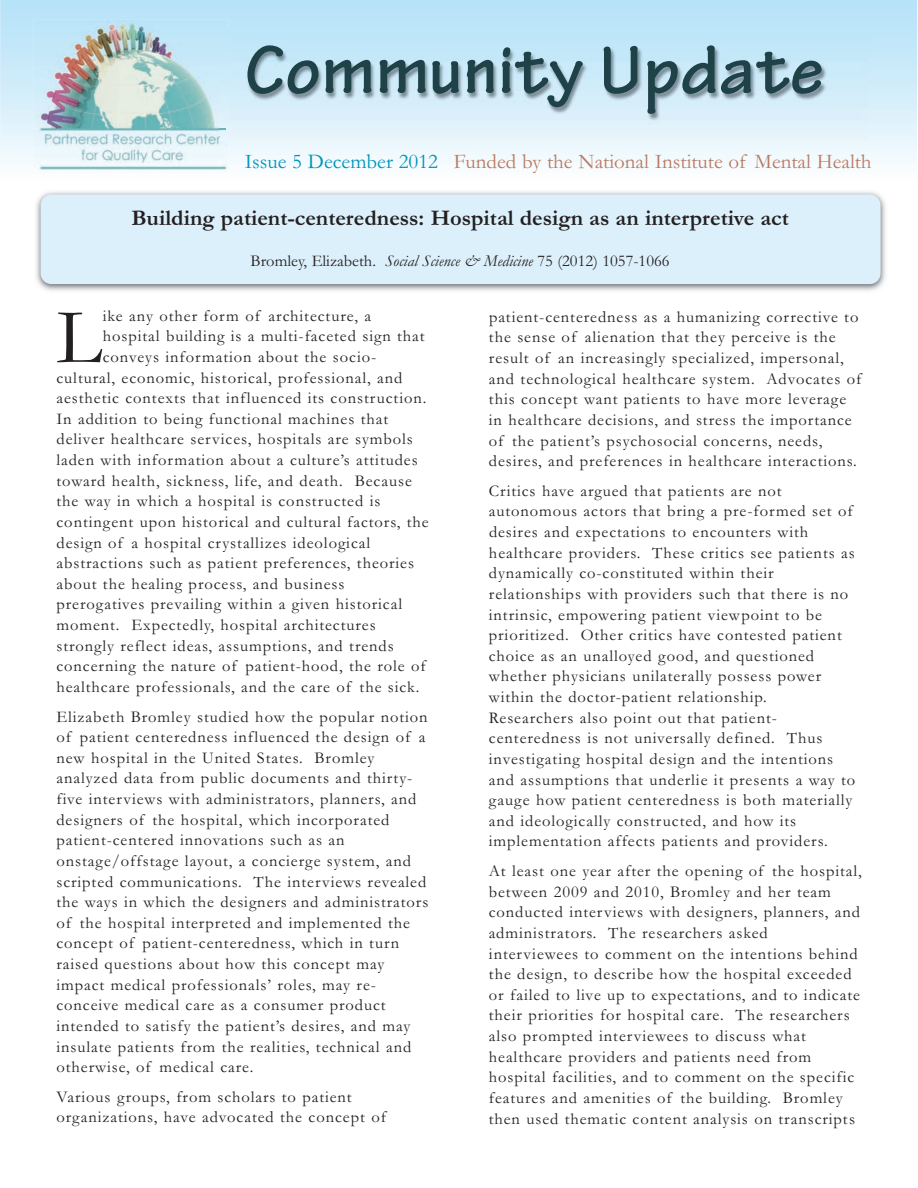
<style>
.page{position:relative;width:918px;height:1188px;background:#fff}
.page>*{position:absolute;margin:0;border:0;box-sizing:border-box;transform-origin:0 0}
.t1{font:79.5px "Garamond";color:#231f20}
.t2{font:700 72px "Tekton Pro";letter-spacing:.015em;color:#1f4248}
.t3{font:700 22.5px "Garamond";color:#231f20}
.t4{font:21px "Garamond";color:#b97961}
.t5{font:16.5px/20.7px "Garamond";letter-spacing:.055em;color:#231f20}
.t6{font:16.5px "Garamond";color:#231f20}
.s1{color:#0094ba}
.s2{font-style:italic}
</style>
<div class="page">
<img style="left:229px;top:27px;width:639px;height:113px">
<img style="left:33px;top:19px;width:196px;height:153px">
<img style="left:36px;top:191px;width:850px;height:100px">
<div style="left:41px;top:195px;width:840px;height:89px;background:#dcf0fb;border-radius:11px"></div>
<h2 class="t2" style="left:245px;top:45px;width:580px">Community Update</h2>
<p class="t4" style="left:245px;top:148px;width:628px"><span class="s1">Issue 5 December 2012</span> Funded by the National Institute of Mental Health</p>
<h3 class="t3" style="left:131px;top:204px;width:659px">Building patient-centeredness: Hospital design as an interpretive act</h3>
<p class="t6" style="left:251px;top:250px;width:420px">Bromley, Elizabeth. <span class="s2">Social Science &amp; Medicine</span> 75 (2012) 1057-1066</p>
<h1 class="t1" style="left:57px;top:288px;width:47px">L</h1>
<p class="t5" style="left:103px;top:305px;width:270px">ike any other form of architecture, a</p>
<p class="t5" style="left:103px;top:325px;width:323px">hospital building is a multi-faceted sign that</p>
<p class="t5" style="left:103px;top:346px;width:275px">conveys information about the socio-</p>
<p class="t5" style="left:57px;top:367px;width:347px">cultural, economic, historical, professional, and</p>
<p class="t5" style="left:57px;top:387px;width:371px">aesthetic contexts that influenced its construction.</p>
<p class="t5" style="left:57px;top:408px;width:333px">In addition to being functional machines that</p>
<p class="t5" style="left:57px;top:428px;width:358px">deliver healthcare services, hospitals are symbols</p>
<p class="t5" style="left:56px;top:449px;width:363px">laden with information about a culture’s attitudes</p>
<p class="t5" style="left:56px;top:470px;width:357px">toward health, sickness, life, and death. Because</p>
<p class="t5" style="left:56px;top:490px;width:326px">the way in which a hospital is constructed is</p>
<p class="t5" style="left:57px;top:511px;width:374px">contingent upon historical and cultural factors, the</p>
<p class="t5" style="left:57px;top:532px;width:315px">design of a hospital crystallizes ideological</p>
<p class="t5" style="left:56px;top:552px;width:359px">abstractions such as patient preferences, theories</p>
<p class="t5" style="left:56px;top:573px;width:290px">about the healing process, and business</p>
<p class="t5" style="left:56px;top:593px;width:347px">prerogatives prevailing within a given historical</p>
<p class="t5" style="left:56px;top:614px;width:321px">moment. Expectedly, hospital architectures</p>
<p class="t5" style="left:56px;top:635px;width:339px">strongly reflect ideas, assumptions, and trends</p>
<p class="t5" style="left:56px;top:655px;width:371px">concerning the nature of patient-hood, the role of</p>
<p class="t5" style="left:56px;top:676px;width:365px">healthcare professionals, and the care of the sick.</p>
<p class="t5" style="left:56px;top:706px;width:374px">Elizabeth Bromley studied how the popular notion of patient centeredness influenced the design of a new hospital in the United States. Bromley analyzed data from public documents and thirty&shy;five interviews with administrators, planners, and designers of the hospital, which incorporated patient-centered innovations such as an onstage/offstage layout, a concierge system, and scripted communications. The interviews revealed the ways in which the designers and administrators of the hospital interpreted and implemented the concept of patient-centeredness, which in turn raised questions about how this concept may impact medical professionals’ roles, may re&shy;conceive medical care as a consumer product intended to satisfy the patient’s desires, and may insulate patients from the realities, technical and otherwise, of medical care.</p>
<p class="t5" style="left:56px;top:1086px;width:331px">Various groups, from scholars to patient organizations, have advocated the concept of</p>
<p class="t5" style="left:489px;top:306px;width:374px">patient-centeredness as a humanizing corrective to the sense of alienation that they perceive is the result of an increasingly specialized, impersonal, and technological healthcare system. Advocates of this concept want patients to have more leverage in healthcare decisions, and stress the importance of the patient’s psychosocial concerns, needs, desires, and preferences in healthcare interactions.</p>
<p class="t5" style="left:489px;top:480px;width:368px">Critics have argued that patients are not autonomous actors that bring a pre-formed set of desires and expectations to encounters with healthcare providers. These critics see patients as dynamically co-constituted within their relationships with providers such that there is no intrinsic, empowering patient viewpoint to be prioritized. Other critics have contested patient choice as an unalloyed good, and questioned whether physicians unilaterally possess power within the doctor-patient relationship.<br>Researchers also point out that patient&shy;centeredness is not universally defined. Thus investigating hospital design and the intentions and assumptions that underlie it presents a way to gauge how patient centeredness is both materially and ideologically constructed, and how its implementation affects patients and providers.</p>
<p class="t5" style="left:489px;top:860px;width:375px">At least one year after the opening of the hospital, between 2009 and 2010, Bromley and her team conducted interviews with designers, planners, and administrators. The researchers asked<br>interviewees to comment on the intentions behind the design, to describe how the hospital exceeded or failed to live up to expectations, and to indicate their priorities for hospital care. The researchers also prompted interviewees to discuss what healthcare providers and patients need from hospital facilities, and to comment on the specific features and amenities of the building. Bromley then used thematic content analysis on transcripts</p>
</div>
